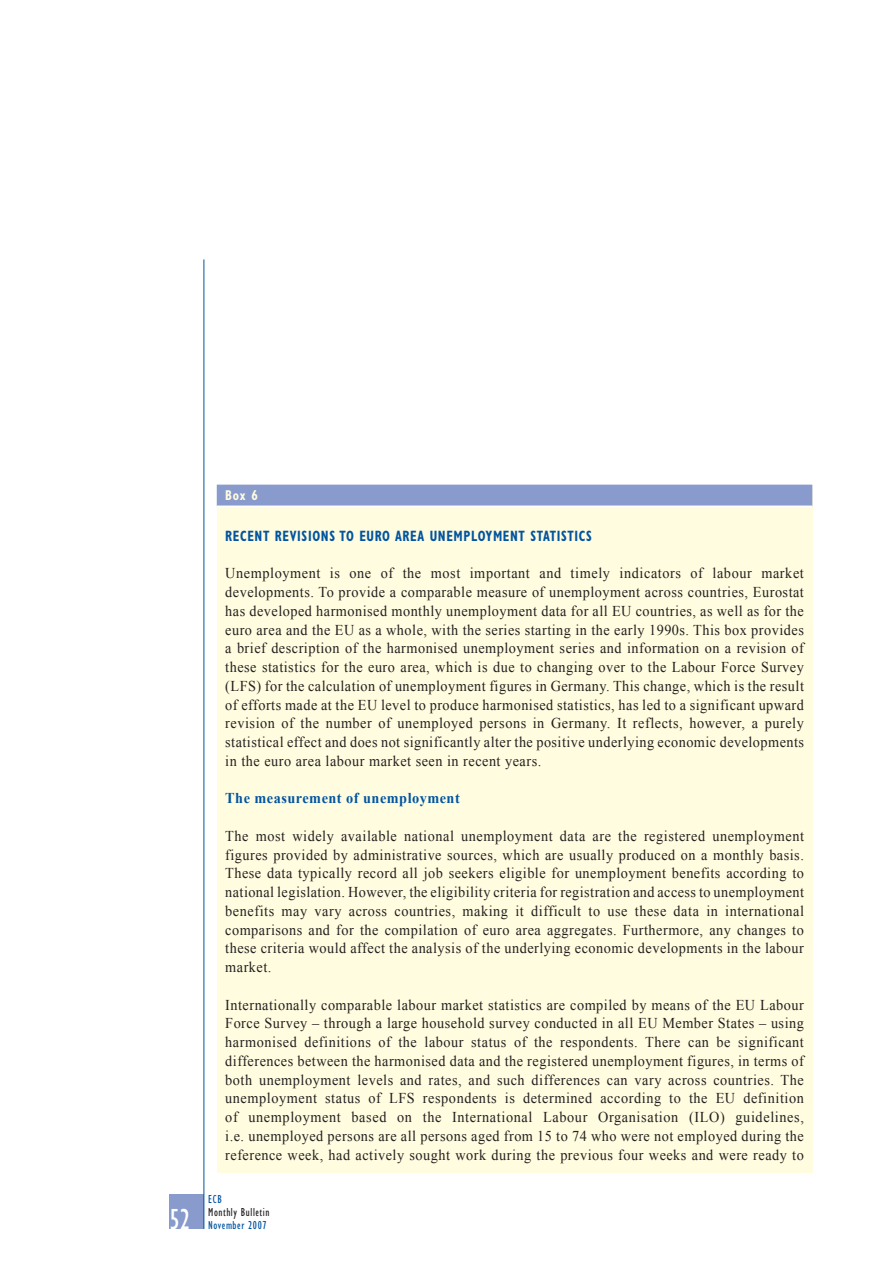
<style>
.page{position:relative;width:893px;height:1263px;background:#fff}
.page>*{position:absolute;margin:0;border:0;box-sizing:border-box;transform-origin:0 0}
.t1{font:condensed 30px "Gill Sans";color:#fff;scale:.95 1}
.t2{font:15px/18.8px "Times New Roman";letter-spacing:.035em;color:#231f20;text-align:justify;scale:.95 1}
.t3{font:700 condensed 15px "Gill Sans";letter-spacing:.05em;color:#0054a1;scale:.85 1}
.t4{font:700 15px "Times New Roman";letter-spacing:.035em;color:#0054a1;scale:.95 1}
.t5{font:700 condensed 14.25px "Gill Sans";color:#fffcdf;scale:.85 1}
.t6{font:condensed 12px "Gill Sans";letter-spacing:.05em;color:#0054a1;scale:.95 1}
.t7{font:condensed 12px "Gill Sans";letter-spacing:.05em;color:#231f20;scale:.95 1}
</style>
<div class="page">
<div style="left:170px;top:1195px;width:34px;height:34px;background:#899bcc"></div>
<hr style="left:204px;top:259px;width:1px;height:970px;background:#0054a1">
<div style="left:217px;top:489px;width:595px;height:684px;background:#fffcdf"></div>
<div style="left:217px;top:485px;width:595px;height:21px;background:#899bcc"></div>
<hr style="left:217px;top:506px;width:595px;height:1px;background:#fff">
<h1 class="t1" style="left:169px;top:1208px;width:23px">52</h1>
<p class="t5" style="left:225px;top:490px;width:40px">Box 6</p>
<p class="t3" style="left:225px;top:531px;width:433px">RECENT REVISIONS TO EURO AREA UNEMPLOYMENT STATISTICS</p>
<p class="t2" style="left:225px;top:564px;width:610px">Unemployment is one of the most important and timely indicators of labour market developments. To provide a comparable measure of unemployment across countries, Eurostat has developed harmonised monthly unemployment data for all EU countries, as well as for the euro area and the EU as a whole, with the series starting in the early 1990s. This box provides a brief description of the harmonised unemployment series and information on a revision of these statistics for the euro area, which is due to changing over to the Labour Force Survey (LFS) for the calculation of unemployment figures in Germany. This change, which is the result of efforts made at the EU level to produce harmonised statistics, has led to a significant upward revision of the number of unemployed persons in Germany. It reflects, however, a purely statistical effect and does not significantly alter the positive underlying economic developments in the euro area labour market seen in recent years.</p>
<p class="t4" style="left:225px;top:790px;width:248px">The measurement of unemployment</p>
<p class="t2" style="left:225px;top:826px;width:610px">The most widely available national unemployment data are the registered unemployment figures provided by administrative sources, which are usually produced on a monthly basis.<br>These data typically record all job seekers eligible for unemployment benefits according to national legislation. However, the eligibility criteria for registration and access to unemployment benefits may vary across countries, making it difficult to use these data in international comparisons and for the compilation of euro area aggregates. Furthermore, any changes to these criteria would affect the analysis of the underlying economic developments in the labour market.</p>
<p class="t2" style="left:225px;top:995px;width:610px">Internationally comparable labour market statistics are compiled by means of the EU Labour Force Survey – through a large household survey conducted in all EU Member States – using harmonised definitions of the labour status of the respondents. There can be significant differences between the harmonised data and the registered unemployment figures, in terms of both unemployment levels and rates, and such differences can vary across countries. The unemployment status of LFS respondents is determined according to the EU definition of unemployment based on the International Labour Organisation (ILO) guidelines, i.e. unemployed persons are all persons aged from 15 to 74 who were not employed during the reference week, had actively sought work during the previous four weeks and were ready to</p>
<p class="t6" style="left:208px;top:1195px;width:16px">ECB</p>
<p class="t7" style="left:208px;top:1208px;width:66px">Monthly Bulletin</p>
<p class="t6" style="left:208px;top:1221px;width:63px">November 2007</p>
</div>
